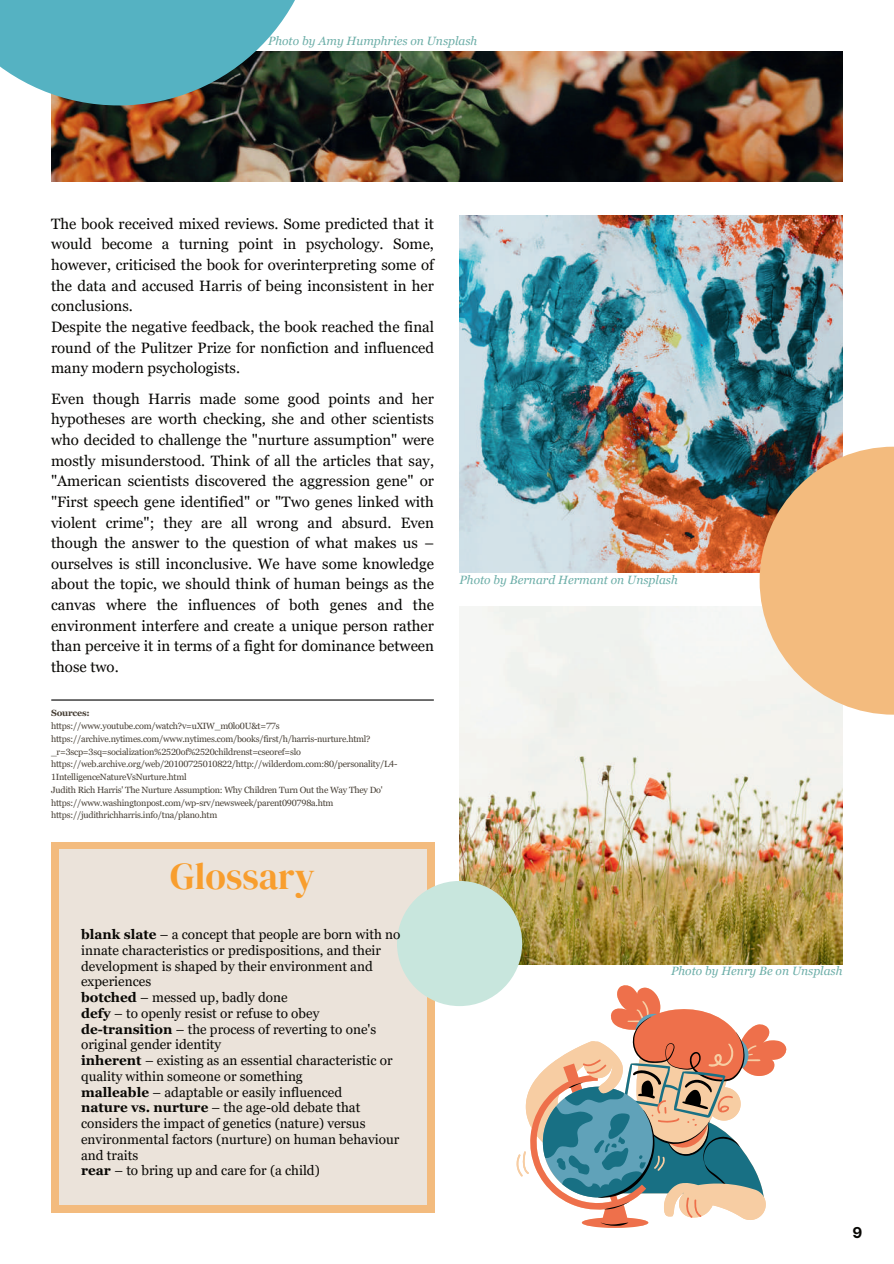
<style>
.page{position:relative;width:894px;height:1264px;background:#fff}
.page>*{position:absolute;margin:0;border:0;box-sizing:border-box;transform-origin:0 0}
.t1{font:37.5px "DM Serif Display";color:#f89e2e}
.t2{font:15px/20.7px "Georgia Pro";color:#080704}
.t3{font:700 15px "Inter";color:#080704}
.t4{font:13.5px/15.8px "Georgia Pro";color:#080704}
.t5{font:italic 12px "Georgia Pro";color:#6caea8}
.t6{font:9px/12.8px "Georgia Pro";letter-spacing:-.025em;color:#484036}
.t7{font:700 9px "Georgia Pro";letter-spacing:-.025em;color:#484036}
.s1{font-weight:700}
</style>
<div class="page">
<img style="left:459px;top:215px;width:383px;height:358px">
<div style="left:51px;top:842px;width:383px;height:370px;background:#f3bb7e"></div>
<hr style="left:52px;top:699px;width:381px;height:1px;background:#000">
<img style="left:51px;top:51px;width:791px;height:130px">
<img style="left:459px;top:606px;width:383px;height:358px">
<div style="left:59px;top:849px;width:367px;height:355px;background:#ebe3da"></div>
<div style="left:397px;top:881px;width:125px;height:125px;background:#c8e6dd;border-radius:50%"></div>
<svg style="left:759px;top:446px;width:134px;height:268px;background:#e0b483"></svg>
<svg style="left:0;top:0;width:319px;height:105px;background:#5fa2ab"></svg>
<svg style="left:516px;top:985px;width:270px;height:242px"></svg>
<p class="t5" style="left:268px;top:34px;width:211px">Photo by Amy Humphries on Unsplash</p>
<p class="t2" style="left:51px;top:214px;width:384px">The book received mixed reviews. Some predicted that it would become a turning point in psychology. Some, however, criticised the book for overinterpreting some of the data and accused Harris of being inconsistent in her conclusions.<br>Despite the negative feedback, the book reached the final round of the Pulitzer Prize for nonfiction and influenced many modern psychologists.</p>
<p class="t2" style="left:51px;top:389px;width:384px;text-align:justify">Even though Harris made some good points and her hypotheses are worth checking, she and other scientists who decided to challenge the "nurture assumption" were mostly misunderstood. Think of all the articles that say, "American scientists discovered the aggression gene" or "First speech gene identified" or "Two genes linked with violent crime"; they are all wrong and absurd. Even though the answer to the question of what makes us – ourselves is still inconclusive. We have some knowledge about the topic, we should think of human beings as the canvas where the influences of both genes and the environment interfere and create a unique person rather than perceive it in terms of a fight for dominance between those two.</p>
<p class="t7" style="left:51px;top:708px;width:40px">Sources:</p>
<p class="t6" style="left:51px;top:720px;width:348px">https://www.youtube.com/watch?v=uXIW_m0lo0U&amp;t=77s https://archive.nytimes.com/www.nytimes.com/books/first/h/harris-nurture.html? _r=3scp=3sq=socialization%2520of%2520childrenst=cseoref=slo https://web.archive.org/web/20100725010822/http://wilderdom.com:80/personality/L4- 1IntelligenceNatureVsNurture.html<br>Judith Rich Harris' The Nurture Assumption: Why Children Turn Out the Way They Do' https://www.washingtonpost.com/wp-srv/newsweek/parent090798a.htm https://judithrichharris.info/tna/plano.htm</p>
<h1 class="t1" style="left:170px;top:854px;width:146px">Glossary</h1>
<p class="t4" style="left:81px;top:927px;width:321px"><span class="s1">blank slate</span> – a concept that people are born with no innate characteristics or predispositions, and their development is shaped by their environment and experiences<br><span class="s1">botched</span> – messed up, badly done<br><span class="s1">defy</span> – to openly resist or refuse to obey <span class="s1">de-transition</span> – the process of reverting to one's original gender identity<br><span class="s1">inherent</span> – existing as an essential characteristic or quality within someone or something<br><span class="s1">malleable</span> – adaptable or easily influenced<br><span class="s1">nature vs. nurture</span> – the age-old debate that considers the impact of genetics (nature) versus environmental factors (nurture) on human behaviour and traits<br><span class="s1">rear</span> – to bring up and care for (a child)</p>
<p class="t5" style="left:459px;top:572px;width:220px">Photo by Bernard Hermant on Unsplash</p>
<p class="t5" style="left:671px;top:964px;width:173px">Photo by Henry Be on Unsplash</p>
<p class="t3" style="left:852px;top:1221px;width:11px">9</p>
</div>
